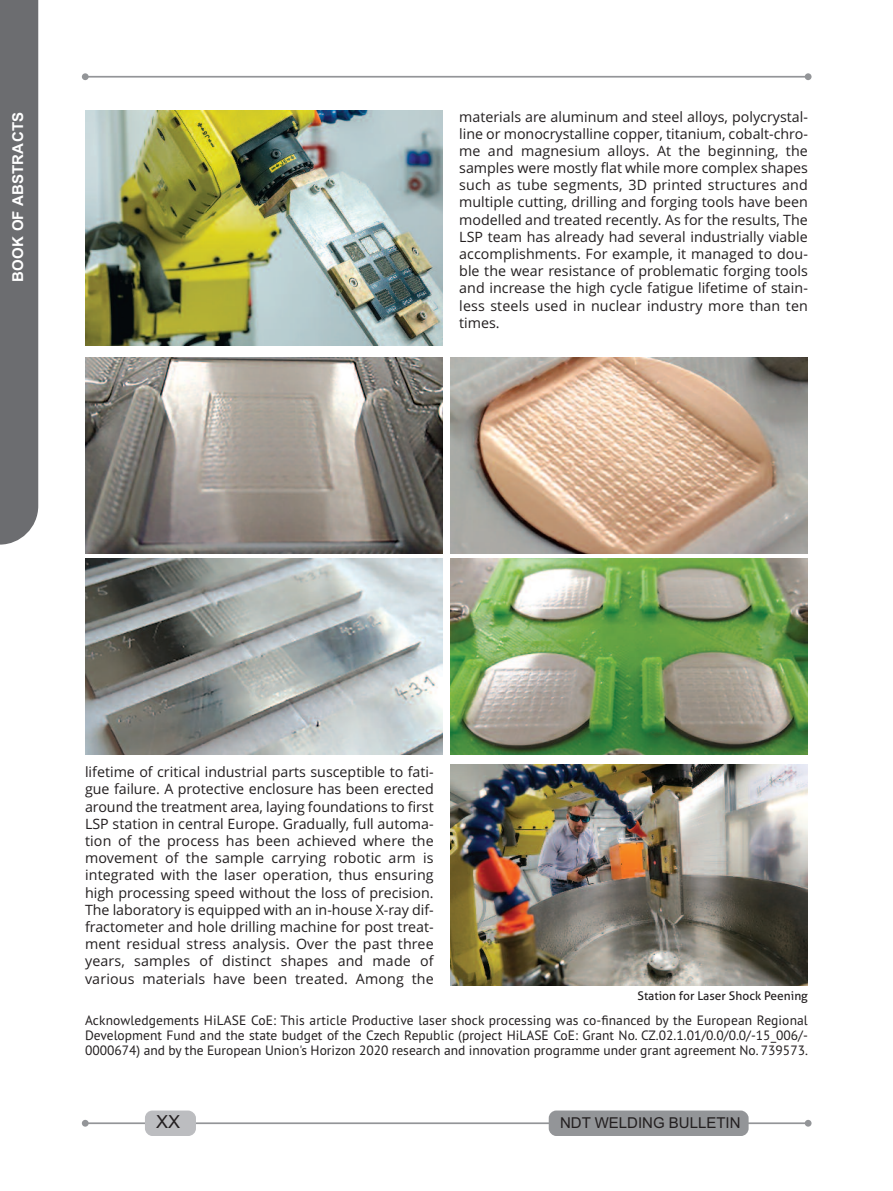
<style>
.page{position:relative;width:893px;height:1191px;background:#fff}
.page>*{position:absolute;margin:0;border:0;box-sizing:border-box;transform-origin:0 0}
.t1{font:18px "Arial";color:#231f20}
.t2{font:15px "Arial";color:#231f20}
.t3{font:700 15px "Arial";letter-spacing:.015em;color:#fff}
.t4{font:14.25px/17.2px "Open Sans";letter-spacing:.01em;color:#231f20;text-align:justify}
.t5{font:13.5px/15px "PT Sans";color:#231f20;text-align:justify}
.t6{font:12px "Aller";color:#231f20}
</style>
<div class="page">
<hr style="left:85px;top:76px;width:723px;height:2px;background:#939598">
<div style="left:82px;top:73px;width:7px;height:7px;background:#939598;border-radius:50%"></div>
<div style="left:805px;top:73px;width:6px;height:7px;background:#939598;border-radius:50%"></div>
<hr style="left:85px;top:1122px;width:723px;height:2px;background:#939598">
<div style="left:805px;top:1119px;width:6px;height:7px;background:#939598;border-radius:50%"></div>
<div style="left:82px;top:1119px;width:7px;height:7px;background:#939598;border-radius:50%"></div>
<div style="left:549px;top:1110px;width:200px;height:25px;background:#939598;border-radius:8px"></div>
<div style="left:145px;top:1110px;width:51px;height:25px;background:#bcbdc0;border-radius:8px"></div>
<div style="left:0;top:0;width:38px;height:544px;background:#6c6d70"></div>
<img style="left:85px;top:111px;width:357px;height:234px">
<img style="left:451px;top:765px;width:357px;height:220px">
<img style="left:85px;top:358px;width:357px;height:195px">
<img style="left:451px;top:358px;width:357px;height:195px">
<img style="left:85px;top:559px;width:357px;height:195px">
<img style="left:451px;top:559px;width:357px;height:195px">
<p class="t3" style="left:9px;top:282px;width:171px;rotate:-90deg">BOOK OF ABSTRACTS</p>
<p class="t4" style="left:459px;top:108px;width:350px">materials are aluminum and steel alloys, polycrystal&shy;line or monocrystalline copper, titanium, cobalt-chro&shy;me and magnesium alloys. At the beginning, the samples were mostly flat while more complex shapes such as tube segments, 3D printed structures and multiple cutting, drilling and forging tools have been modelled and treated recently. As for the results, The LSP team has already had several industrially viable accomplishments. For example, it managed to dou&shy;ble the wear resistance of problematic forging tools and increase the high cycle fatigue lifetime of stain&shy;less steels used in nuclear industry more than ten times.</p>
<p class="t4" style="left:85px;top:763px;width:350px">lifetime of critical industrial parts susceptible to fati&shy;gue failure. A protective enclosure has been erected around the treatment area, laying foundations to first LSP station in central Europe. Gradually, full automa&shy;tion of the process has been achieved where the movement of the sample carrying robotic arm is integrated with the laser operation, thus ensuring high processing speed without the loss of precision.<br>The laboratory is equipped with an in-house X-ray dif&shy;fractometer and hole drilling machine for post treat&shy;ment residual stress analysis. Over the past three years, samples of distinct shapes and made of various materials have been treated. Among the</p>
<p class="t6" style="left:637px;top:988px;width:172px">Station for Laser Shock Peening</p>
<p class="t5" style="left:85px;top:1012px;width:724px">Acknowledgements HiLASE CoE: This article Productive laser shock processing was co-financed by the European Regional Development Fund and the state budget of the Czech Republic (project HiLASE CoE: Grant No. CZ.02.1.01/0.0/0.0/-15_006/- 0000674) and by the European Union's Horizon 2020 research and innovation programme under grant agreement No. 739573.</p>
<p class="t1" style="left:156px;top:1111px;width:26px">XX</p>
<p class="t2" style="left:560px;top:1114px;width:182px">NDT WELDING BULLETIN</p>
</div>
